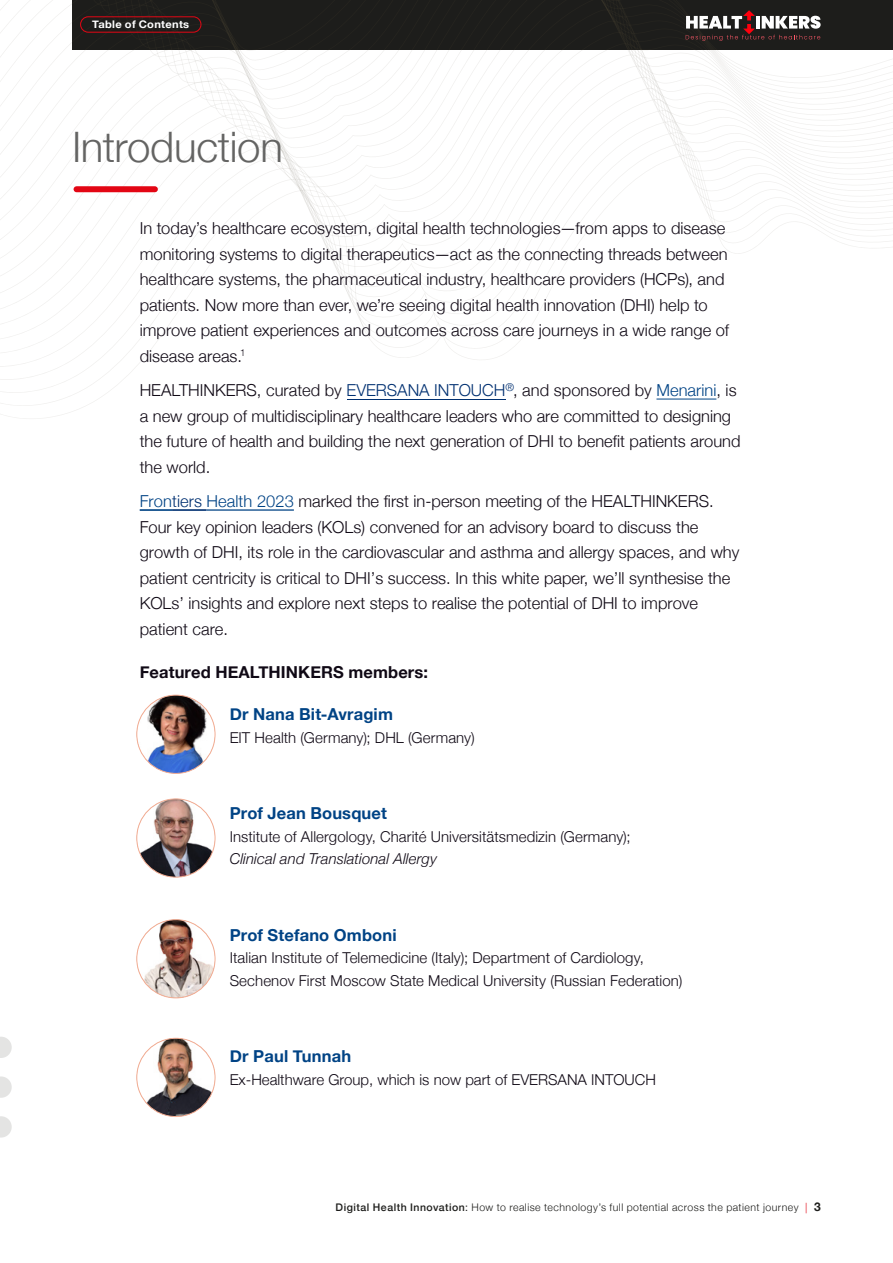
<style>
.page{position:relative;width:893px;height:1263px;background:#fff}
.page>*{position:absolute;margin:0;border:0;box-sizing:border-box;transform-origin:0 0}
.t1{font:300 42px "Helvetica Neue";letter-spacing:-.005em;color:#646463}
.t2{font:300 16.5px/25.5px "Helvetica Neue";color:#100915}
.t3{font:700 16.5px "Helvetica Neue";letter-spacing:.01em;color:#004385}
.t4{font:700 16.5px "Helvetica Neue";letter-spacing:.005em;color:#100915}
.t5{font:300 15px/22.5px "Helvetica Neue";letter-spacing:.005em;color:#100915}
.t6{font:italic 300 15px "Helvetica Neue";letter-spacing:.005em;color:#100915}
.t7{font:300 10.5px "Helvetica Neue";letter-spacing:.045em;color:#1d1d1b}
.t8{font:700 10.5px "Helvetica Neue";letter-spacing:.025em;color:#fff;scale:1.06 1}
.s1{color:#003071}
.s2{color:#004385}
.s3{font-weight:500}
.s4{font-weight:400}
.s5{color:#e30614}
.s6{font-weight:700;font-size:12px}
</style>
<div class="page">
<svg style="left:0;top:1037px;width:12px;height:21px"></svg>
<svg style="left:0;top:1076px;width:12px;height:22px"></svg>
<svg style="left:0;top:1116px;width:12px;height:21px"></svg>
<svg style="left:0;top:154px;width:893px;height:265px"></svg>
<div style="left:72px;top:0;width:821px;height:50px;background:#1d1d1b"></div>
<div style="left:80px;top:16px;width:121px;height:17px;border:1px solid #e30614;border-radius:8px"></div>
<div style="left:76px;top:186px;width:79px;height:6px;background:#e30614"></div>
<hr style="left:140px;top:510px;width:32px;height:1px;background:#004385">
<hr style="left:172px;top:510px;width:35px;height:1px;background:#003071">
<hr style="left:207px;top:510px;width:87px;height:1px;background:#004385">
<hr style="left:656px;top:399px;width:60px;height:1px;background:#004385">
<hr style="left:347px;top:399px;width:158px;height:1px;background:#003071">
<img style="left:137px;top:695px;width:78px;height:78px;border-radius:39px">
<div style="left:136px;top:695px;width:79px;height:79px;border:1px solid #f6af95;border-radius:50%"></div>
<img style="left:137px;top:799px;width:78px;height:78px;border-radius:39px">
<div style="left:136px;top:798px;width:79px;height:79px;border:1px solid #f6af95;border-radius:50%"></div>
<img style="left:137px;top:920px;width:78px;height:78px;border-radius:39px">
<div style="left:136px;top:919px;width:79px;height:79px;border:1px solid #f6af95;border-radius:50%"></div>
<img style="left:137px;top:1038px;width:78px;height:78px;border-radius:39px">
<div style="left:136px;top:1038px;width:79px;height:79px;border:1px solid #f6af95;border-radius:50%"></div>
<p class="t8" style="left:92px;top:16px;width:93px">Table of Contents</p>
<h1 class="t1" style="left:72px;top:113px;width:213px">Introduction</h1>
<p class="t2" style="left:140px;top:214px;width:591px">In today’s healthcare ecosystem, digital health technologies—from apps to disease monitoring systems to digital therapeutics—act as the connecting threads between healthcare systems, the pharmaceutical industry, healthcare providers (HCPs), and patients. Now more than ever, we’re seeing digital health innovation (DHI) help to improve patient experiences and outcomes across care journeys in a wide range of disease areas.<sup>1</sup></p>
<p class="t2" style="left:140px;top:376px;width:602px">HEALTHINKERS, curated by <span class="s1">EVERSANA INTOUCH</span><sup>®</sup>, and sponsored by <span class="s2">Menarini</span>, is a new group of multidisciplinary healthcare leaders who are committed to designing the future of health and building the next generation of DHI to benefit patients around the world.</p>
<p class="t2" style="left:140px;top:487px;width:601px"><span class="s2">Fron</span><span class="s1">tiers</span> <span class="s2">Health 2023</span> marked the first in-person meeting of the HEALTHINKERS.<br>Four key opinion leaders (KOLs) convened for an advisory board to discuss the growth of DHI, its role in the cardiovascular and asthma and allergy spaces, and why patient centricity is critical to DHI’s success. In this white paper, we’ll synthesise the KOLs’ insights and explore next steps to realise the potential of DHI to improve patient care.</p>
<p class="t4" style="left:140px;top:659px;width:290px">Featured HEALTHINKERS members:</p>
<p class="t3" style="left:230px;top:701px;width:165px">Dr Nana Bit-Avragim</p>
<p class="t5" style="left:230px;top:725px;width:247px">EIT Health (Germany); DHL (Germany)</p>
<p class="t3" style="left:230px;top:800px;width:159px">Prof Jean Bousquet</p>
<p class="t5" style="left:230px;top:824px;width:402px">Institute of Allergology, Charité Universitӓtsmedizin (Germany);</p>
<p class="t6" style="left:230px;top:847px;width:209px">Clinical and Translational Allergy</p>
<p class="t3" style="left:230px;top:922px;width:168px">Prof Stefano Omboni</p>
<p class="t5" style="left:230px;top:945px;width:454px">Italian Institute of Telemedicine (Italy); Department of Cardiology,<br>Sechenov First Moscow State Medical University (Russian Federation)</p>
<p class="t3" style="left:230px;top:1043px;width:123px">Dr Paul Tunnah</p>
<p class="t5" style="left:230px;top:1067px;width:428px">Ex-Healthware Group, which is now part of EVERSANA INTOUCH</p>
<p class="t7" style="left:336px;top:1198px;width:487px"><span class="s3">Digital Health Innovation</span><span class="s4">:</span> How to realise technology’s full potential across the patient journey <span class="s5">|</span> <span class="s6">3</span></p>
</div>
